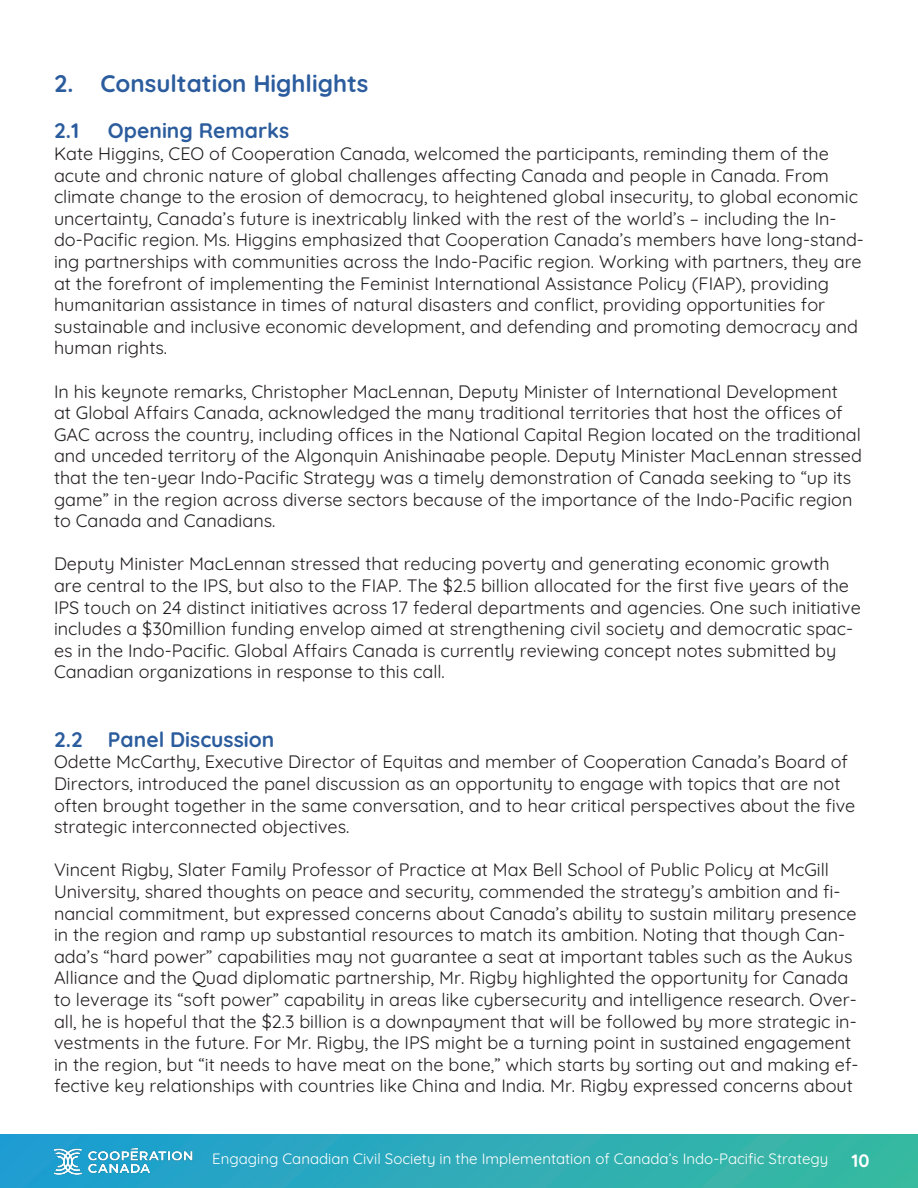
<style>
.page{position:relative;width:918px;height:1188px;background:#fff}
.page>*{position:absolute;margin:0;border:0;box-sizing:border-box;transform-origin:0 0}
.t1{font:300 24px "Quicksand";color:#2b5c9d}
.t2{font:300 21px "Quicksand";color:#2b5c9d}
.t3{font:300 18px/21.6px "Quicksand";color:#231f20}
.t4{font:300 18px "Quicksand";color:#fff}
.t5{font:300 15px "Quicksand";color:#fff}
</style>
<div class="page">
<div style="left:0;top:1134px;width:918px;height:54px;background:linear-gradient(to right,#1f9dd2,#3ab9a0)"></div>
<img style="left:54px;top:1134px;width:141px;height:47px">
<p class="t1" style="left:54px;top:64px;width:316px">2. Consultation Highlights</p>
<p class="t2" style="left:54px;top:115px;width:27px">2.1</p>
<p class="t2" style="left:108px;top:115px;width:183px">Opening Remarks</p>
<p class="t3" style="left:54px;top:141px;width:811px">Kate Higgins, CEO of Cooperation Canada, welcomed the participants, reminding them of the acute and chronic nature of global challenges affecting Canada and people in Canada. From climate change to the erosion of democracy, to heightened global insecurity, to global economic uncertainty, Canada’s future is inextricably linked with the rest of the world’s – including the In&shy;do-Pacific region. Ms. Higgins emphasized that Cooperation Canada’s members have long-stand&shy;ing partnerships with communities across the Indo-Pacific region. Working with partners, they are at the forefront of implementing the Feminist International Assistance Policy (FIAP), providing humanitarian assistance in times of natural disasters and conflict, providing opportunities for sustainable and inclusive economic development, and defending and promoting democracy and human rights.</p>
<p class="t3" style="left:54px;top:379px;width:809px">In his keynote remarks, Christopher MacLennan, Deputy Minister of International Development<br>at Global Affairs Canada, acknowledged the many traditional territories that host the offices of GAC across the country, including offices in the National Capital Region located on the traditional and unceded territory of the Algonquin Anishinaabe people. Deputy Minister MacLennan stressed that the ten-year Indo-Pacific Strategy was a timely demonstration of Canada seeking to “up its game” in the region across diverse sectors because of the importance of the Indo-Pacific region to Canada and Canadians.</p>
<p class="t3" style="left:54px;top:551px;width:808px">Deputy Minister MacLennan stressed that reducing poverty and generating economic growth are central to the IPS, but also to the FIAP. The $2.5 billion allocated for the first five years of the IPS touch on 24 distinct initiatives across 17 federal departments and agencies. One such initiative includes a $30million funding envelop aimed at strengthening civil society and democratic spac&shy;es in the Indo-Pacific. Global Affairs Canada is currently reviewing concept notes submitted by Canadian organizations in response to this call.</p>
<p class="t2" style="left:54px;top:723px;width:222px">2.2 Panel Discussion</p>
<p class="t3" style="left:54px;top:749px;width:803px">Odette McCarthy, Executive Director of Equitas and member of Cooperation Canada’s Board of Directors, introduced the panel discussion as an opportunity to engage with topics that are not often brought together in the same conversation, and to hear critical perspectives about the five strategic interconnected objectives.</p>
<p class="t3" style="left:54px;top:857px;width:806px">Vincent Rigby, Slater Family Professor of Practice at Max Bell School of Public Policy at McGill University, shared thoughts on peace and security, commended the strategy’s ambition and fi&shy;nancial commitment, but expressed concerns about Canada’s ability to sustain military presence in the region and ramp up substantial resources to match its ambition. Noting that though Can&shy;ada’s “hard power” capabilities may not guarantee a seat at important tables such as the Aukus Alliance and the Quad diplomatic partnership, Mr. Rigby highlighted the opportunity for Canada to leverage its “soft power” capability in areas like cybersecurity and intelligence research. Over&shy;all, he is hopeful that the $2.3 billion is a downpayment that will be followed by more strategic in&shy;vestments in the future. For Mr. Rigby, the IPS might be a turning point in sustained engagement in the region, but “it needs to have meat on the bone,” which starts by sorting out and making ef&shy;fective key relationships with countries like China and India. Mr. Rigby expressed concerns about</p>
<p class="t5" style="left:212px;top:1147px;width:618px">Engaging Canadian Civil Society in the Implementation of Canada’s Indo-Pacific Strategy</p>
<p class="t4" style="left:851px;top:1146px;width:20px">10</p>
</div>
